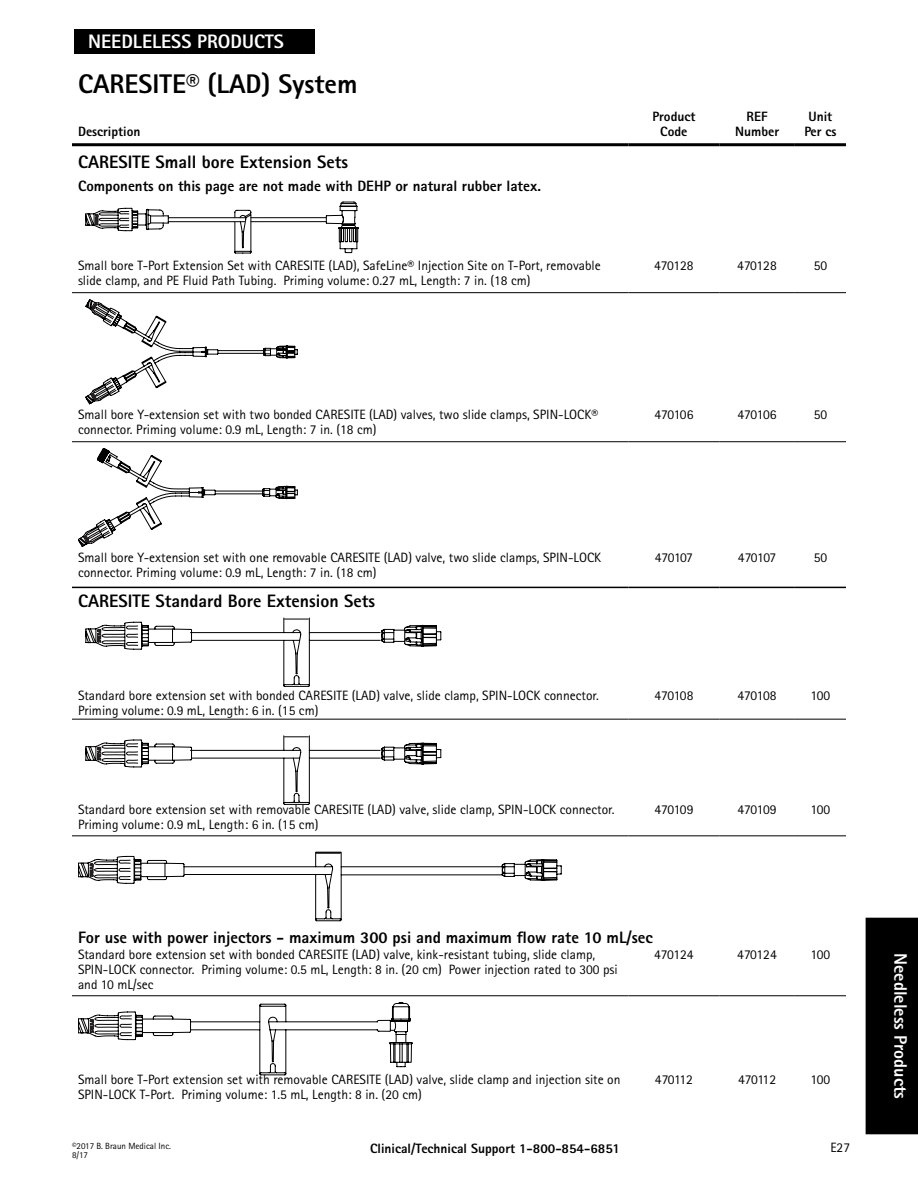
<style>
.page{position:relative;width:918px;height:1188px;background:#fff}
.page>*{position:absolute;margin:0;border:0;box-sizing:border-box;transform-origin:0 0}
.t1{font:800 27px "Rotis Sans Serif Pro";color:#000}
.t2{font:800 19.5px "Rotis Sans Serif Pro";color:#fff}
.t3{font:800 18px "Rotis Sans Serif Pro";color:#000}
.t4{font:800 18px "Rotis Sans Serif Pro";color:#fff}
.t5{font:800 16.5px "Rotis Sans Serif Pro";color:#000}
.t6{font:800 15px "Rotis Sans Serif Pro";color:#000}
.t7{font:13.5px/15px "Rotis Sans Serif Pro";color:#000}
.t8{font:800 13.5px/15px "Rotis Sans Serif Pro";color:#000;text-align:center}
.t9{font:9px "Rotis Sans Serif Pro";color:#000}
</style>
<div class="page">
<div style="left:866px;top:918px;width:52px;height:216px;background:#000"></div>
<div style="left:74px;top:30px;width:241px;height:24px;background:#000"></div>
<hr style="left:72px;top:143px;width:557px;height:3px;background:#000">
<hr style="left:629px;top:143px;width:90px;height:3px;background:#000">
<hr style="left:719px;top:143px;width:76px;height:3px;background:#000">
<hr style="left:795px;top:143px;width:51px;height:3px;background:#000">
<hr style="left:72px;top:587px;width:557px;height:1px;background:#000">
<hr style="left:629px;top:587px;width:90px;height:1px;background:#000">
<hr style="left:719px;top:587px;width:76px;height:1px;background:#000">
<hr style="left:795px;top:587px;width:51px;height:1px;background:#000">
<hr style="left:72px;top:292px;width:557px;height:1px;background:#000">
<hr style="left:629px;top:292px;width:90px;height:1px;background:#000">
<hr style="left:719px;top:292px;width:76px;height:1px;background:#000">
<hr style="left:795px;top:292px;width:51px;height:1px;background:#000">
<hr style="left:72px;top:441px;width:557px;height:1px;background:#000">
<hr style="left:629px;top:441px;width:90px;height:1px;background:#000">
<hr style="left:719px;top:441px;width:76px;height:1px;background:#000">
<hr style="left:795px;top:441px;width:51px;height:1px;background:#000">
<hr style="left:72px;top:719px;width:557px;height:1px;background:#000">
<hr style="left:629px;top:719px;width:90px;height:1px;background:#000">
<hr style="left:719px;top:719px;width:76px;height:1px;background:#000">
<hr style="left:795px;top:719px;width:51px;height:1px;background:#000">
<hr style="left:72px;top:835px;width:557px;height:1px;background:#000">
<hr style="left:629px;top:835px;width:90px;height:1px;background:#000">
<hr style="left:719px;top:835px;width:76px;height:1px;background:#000">
<hr style="left:795px;top:835px;width:51px;height:1px;background:#000">
<hr style="left:72px;top:995px;width:557px;height:1px;background:#000">
<hr style="left:629px;top:995px;width:90px;height:1px;background:#000">
<hr style="left:719px;top:995px;width:76px;height:1px;background:#000">
<hr style="left:795px;top:995px;width:51px;height:1px;background:#000">
<svg style="left:86px;top:202px;width:272px;height:51px"></svg>
<svg style="left:86px;top:299px;width:211px;height:105px"></svg>
<svg style="left:78px;top:448px;width:220px;height:99px"></svg>
<svg style="left:86px;top:618px;width:355px;height:69px"></svg>
<svg style="left:86px;top:735px;width:355px;height:70px"></svg>
<svg style="left:78px;top:852px;width:484px;height:69px"></svg>
<svg style="left:78px;top:1003px;width:334px;height:72px"></svg>
<h2 class="t2" style="left:88px;top:29px;width:197px">NEEDLELESS PRODUCTS</h2>
<h1 class="t1" style="left:78px;top:66px;width:281px">CARESITE® (LAD) System</h1>
<p class="t8" style="left:78px;top:124px;width:64px">Description</p>
<h3 class="t3" style="left:78px;top:150px;width:271px">CARESITE Small bore Extension Sets</h3>
<p class="t6" style="left:78px;top:176px;width:464px">Components on this page are not made with DEHP or natural rubber latex.</p>
<p class="t8" style="left:652px;top:109px;width:44px">Product<br>Code</p>
<p class="t8" style="left:735px;top:109px;width:46px">REF<br>Number</p>
<p class="t8" style="left:804px;top:109px;width:34px">Unit<br>Per cs</p>
<p class="t7" style="left:78px;top:258px;width:524px">Small bore T-Port Extension Set with CARESITE (LAD), SafeLine® Injection Site on T-Port, removable slide clamp, and PE Fluid Path Tubing. Priming volume: 0.27 mL, Length: 7 in. (18 cm)</p>
<p class="t7" style="left:654px;top:258px;width:41px">470128</p>
<p class="t7" style="left:737px;top:258px;width:41px">470128</p>
<p class="t7" style="left:814px;top:258px;width:15px">50</p>
<p class="t7" style="left:78px;top:407px;width:522px">Small bore Y-extension set with two bonded CARESITE (LAD) valves, two slide clamps, SPIN-LOCK® connector. Priming volume: 0.9 mL, Length: 7 in. (18 cm)</p>
<p class="t7" style="left:654px;top:407px;width:41px">470106</p>
<p class="t7" style="left:738px;top:407px;width:41px">470106</p>
<p class="t7" style="left:814px;top:407px;width:15px">50</p>
<p class="t7" style="left:78px;top:550px;width:525px">Small bore Y-extension set with one removable CARESITE (LAD) valve, two slide clamps, SPIN-LOCK connector. Priming volume: 0.9 mL, Length: 7 in. (18 cm)</p>
<p class="t7" style="left:655px;top:550px;width:40px">470107</p>
<p class="t7" style="left:738px;top:550px;width:40px">470107</p>
<p class="t7" style="left:814px;top:550px;width:15px">50</p>
<h3 class="t3" style="left:78px;top:589px;width:299px">CARESITE Standard Bore Extension Sets</h3>
<p class="t7" style="left:78px;top:688px;width:522px">Standard bore extension set with bonded CARESITE (LAD) valve, slide clamp, SPIN-LOCK connector.<br>Priming volume: 0.9 mL, Length: 6 in. (15 cm)</p>
<p class="t7" style="left:654px;top:688px;width:41px">470108</p>
<p class="t7" style="left:738px;top:688px;width:41px">470108</p>
<p class="t7" style="left:811px;top:688px;width:21px">100</p>
<p class="t7" style="left:78px;top:802px;width:538px">Standard bore extension set with removable CARESITE (LAD) valve, slide clamp, SPIN-LOCK connector.<br>Priming volume: 0.9 mL, Length: 6 in. (15 cm)</p>
<p class="t7" style="left:654px;top:802px;width:41px">470109</p>
<p class="t7" style="left:738px;top:802px;width:41px">470109</p>
<p class="t7" style="left:811px;top:802px;width:21px">100</p>
<p class="t5" style="left:78px;top:927px;width:576px">For use with power injectors - maximum 300 psi and maximum flow rate 10 mL/sec</p>
<p class="t7" style="left:78px;top:947px;width:541px">Standard bore extension set with bonded CARESITE (LAD) valve, kink-resistant tubing, slide clamp,<br>SPIN-LOCK connector. Priming volume: 0.5 mL, Length: 8 in. (20 cm) Power injection rated to 300 psi and 10 mL/sec</p>
<p class="t7" style="left:654px;top:947px;width:41px">470124</p>
<p class="t7" style="left:737px;top:947px;width:41px">470124</p>
<p class="t7" style="left:811px;top:947px;width:21px">100</p>
<p class="t7" style="left:78px;top:1073px;width:544px">Small bore T-Port extension set with removable CARESITE (LAD) valve, slide clamp and injection site on<br>SPIN-LOCK T-Port. Priming volume: 1.5 mL, Length: 8 in. (20 cm)</p>
<p class="t7" style="left:655px;top:1073px;width:40px">470112</p>
<p class="t7" style="left:738px;top:1073px;width:40px">470112</p>
<p class="t7" style="left:811px;top:1073px;width:21px">100</p>
<p class="t8" style="left:370px;top:1141px;width:251px">Clinical/Technical Support 1-800-854-6851</p>
<p class="t9" style="left:72px;top:1141px;width:101px">©2017 B. Braun Medical Inc.</p>
<p class="t7" style="left:830px;top:1140px;width:21px">E27</p>
<p class="t9" style="left:72px;top:1150px;width:18px">8/17</p>
<h3 class="t4" style="left:912px;top:953px;width:148px;rotate:90deg">Needleless Products</h3>
</div>
